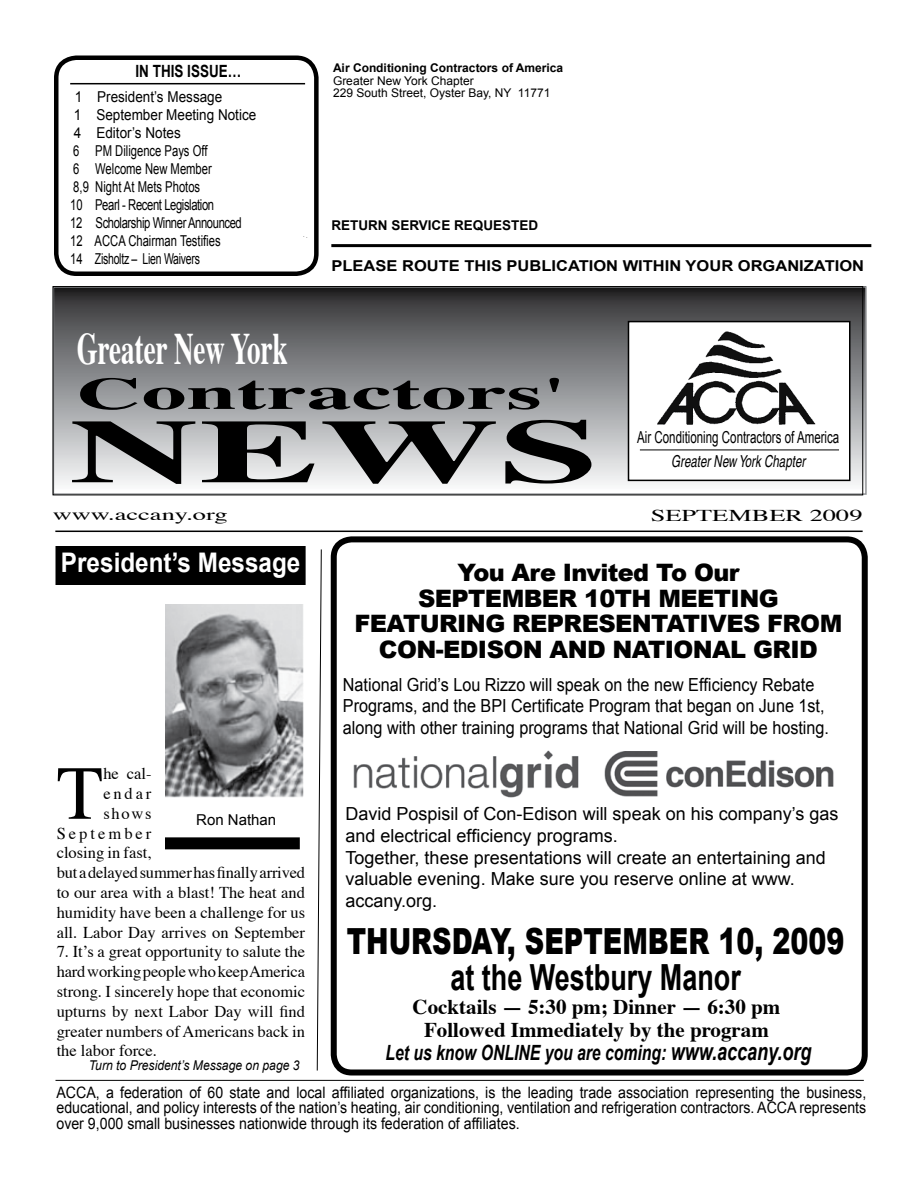
<style>
.page{position:relative;width:918px;height:1188px;background:#fff}
.page>*{position:absolute;margin:0;border:0;box-sizing:border-box;transform-origin:0 0}
.t1{font:700 90px "Times";color:#000;scale:2 1}
.t2{font:76.35px "Times";color:#000}
.t3{font:700 45px "Times";color:#fff;scale:.6 1}
.t4{font:700 45px "Times";color:#000;scale:2 1}
.t5{font:900 36px "Arial";color:#000;scale:.75 1}
.t6{font:700 36px "Arial";color:#000;scale:.75 1}
.t7{font:700 27px "Arial";color:#fff;scale:.9 1}
.t8{font:900 24px/25.5px "Arial";letter-spacing:-.025em;color:#000;text-align:center}
.t9{font:700 21px/22.5px "Times";color:#000;text-align:center}
.t10{font:italic 700 21px "Arial";color:#000;scale:.75 1}
.t11{font:18px/21.6px "Arial";color:#000}
.t12{font:18px/21.6px "Arial";color:#000;scale:.9 1}
.t13{font:700 16.8px "Arial";color:#000;scale:.8 1}
.t14{font:16.5px/19.8px "Times";color:#000;text-align:justify}
.t15{font:16.5px "Arial";color:#000;scale:.7 1}
.t16{font:16.5px "Times";color:#000;scale:1.6 1}
.t17{font:italic 16.5px "Helvetica";color:#000;scale:.7 1}
.t18{font:16.5px "Times";letter-spacing:.185em;color:#000}
.t19{font:15.75px/15.8px "Arial";color:#000;text-align:justify;scale:.9 1}
.t20{font:15px/18px "Arial";color:#000;scale:.9 1}
.t21{font:700 15px "Arial";color:#000;scale:1.1 1}
.t22{font:15px "Arial";color:#000}
.t23{font:italic 13.5px "Arial";color:#000;scale:.9 1}
.t24{font:700 13.5px "Arial";color:#000}
.t25{font:12px/12.8px "Arial";color:#000}
.t26{font:700 12px "Arial";color:#000}
.s1{font-size:24px}
</style>
<div class="page">
<hr style="left:56px;top:1080px;width:808px;height:1px;background:#000">
<hr style="left:331px;top:244px;width:540px;height:3px;background:#000">
<hr style="left:55px;top:531px;width:808px;height:1px;background:#000">
<div style="left:54px;top:56px;width:265px;height:220px;border:4px solid #000;border-radius:20px"></div>
<hr style="left:70px;top:83px;width:235px;height:1px;background:#000">
<svg style="left:56px;top:289px;width:808px;height:203px;background:#929395"></svg>
<div style="left:53px;top:286px;width:810px;height:209px;border:1px solid #000"></div>
<div style="left:628px;top:322px;width:222px;height:158px;background:#fff"></div>
<div style="left:628px;top:321px;width:222px;height:160px;border:2px solid #000"></div>
<img style="left:642px;top:331px;width:192px;height:119px">
<hr style="left:640px;top:450px;width:199px;height:1px;background:#000">
<img style="left:165px;top:604px;width:138px;height:194px">
<div style="left:165px;top:837px;width:135px;height:12px;background:#000"></div>
<div style="left:55px;top:545px;width:251px;height:41px;background:#000"></div>
<div style="left:54px;top:544px;width:253px;height:42px;border:2px solid #fff"></div>
<svg style="left:317px;top:549px;width:5px;height:522px"></svg>
<img style="left:353px;top:750px;width:226px;height:48px">
<img style="left:604px;top:752px;width:230px;height:45px">
<div style="left:331px;top:536px;width:537px;height:540px;border:6px solid #000;border-radius:18px"></div>
<p class="t13" style="left:136px;top:62px;width:134px">IN THIS ISSUE…</p>
<p class="t20" style="left:70px;top:87px;width:208px;text-indent:5px">1 President’s Message<br>1 September Meeting Notice<br>4 Editor’s Notes<br>6 PM Diligence Pays Off<br>6 Welcome New Member<br>8,9 Night At Mets Photos<br>10 Pearl - Recent Legislation<br>12 Scholarship Winner Announced<br>12 ACCA Chairman Testifies<br>14 Zisholtz – Lien Waivers</p>
<p class="t26" style="left:333px;top:61px;width:232px">Air Conditioning Contractors of America</p>
<p class="t25" style="left:333px;top:74px;width:219px">Greater New York Chapter<br>229 South Street, Oyster Bay, NY 11771</p>
<p class="t24" style="left:331px;top:218px;width:208px">RETURN SERVICE REQUESTED</p>
<p class="t21" style="left:332px;top:258px;width:486px">PLEASE ROUTE THIS PUBLICATION WITHIN YOUR ORGANIZATION</p>
<h3 class="t3" style="left:77px;top:306px;width:353px">Greater New York</h3>
<h3 class="t4" style="left:77px;top:351px;width:246px">Contractors'</h3>
<h1 class="t1" style="left:69px;top:366px;width:267px">NEWS</h1>
<p class="t15" style="left:637px;top:428px;width:290px">Air Conditioning Contractors of America</p>
<p class="t17" style="left:671px;top:452px;width:193px">Greater New York Chapter</p>
<p class="t16" style="left:53px;top:499px;width:111px">www.accany.org</p>
<p class="t16" style="left:651px;top:500px;width:134px">SEPTEMBER 2009</p>
<h3 class="t7" style="left:61px;top:548px;width:268px">President’s Message</h3>
<h2 class="t2" style="left:57px;top:722px;width:48px">T</h2>
<p class="t14" style="left:103px;top:762px;width:50px">he cal-</p>
<p class="t14" style="left:103px;top:782px;width:50px">endar</p>
<p class="t14" style="left:103px;top:802px;width:50px">shows</p>
<p class="t18" style="left:57px;top:818px;width:96px">September</p>
<p class="t14" style="left:57px;top:842px;width:96px">closing in fast,</p>
<p class="t14" style="left:57px;top:861px;width:250px">but a delayed summer has finally arrived</p>
<p class="t14" style="left:57px;top:881px;width:250px">to our area with a blast! The heat and</p>
<p class="t14" style="left:57px;top:901px;width:250px">humidity have been a challenge for us</p>
<p class="t14" style="left:57px;top:921px;width:250px">all. Labor Day arrives on September</p>
<p class="t14" style="left:57px;top:941px;width:250px">7. It’s a great opportunity to salute the hard working people who keep America strong. I sincerely hope that economic upturns by next Labor Day will find greater numbers of Americans back in the labor force.</p>
<p class="t22" style="left:196px;top:812px;width:82px">Ron Nathan</p>
<p class="t23" style="left:89px;top:1058px;width:236px">Turn to President’s Message on page 3</p>
<h3 class="t8" style="left:354px;top:560px;width:489px">You Are Invited To Our<br>SEPTEMBER 10TH MEETING<br>FEATURING REPRESENTATIVES FROM<br>CON-EDISON AND NATIONAL GRID</h3>
<p class="t12" style="left:343px;top:674px;width:542px">National Grid’s Lou Rizzo will speak on the new Efficiency Rebate<br>Programs, and the BPI Certificate Program that began on June 1st, along with other training programs that National Grid will be hosting.</p>
<p class="t11" style="left:346px;top:803px;width:494px">David Pospisil of Con-Edison will speak on his company’s gas and electrical efficiency programs.<br>Together, these presentations will create an entertaining and valuable evening. Make sure you reserve online at www. accany.org.</p>
<h3 class="t5" style="left:347px;top:921px;width:665px">THURSDAY, SEPTEMBER 10, 2009</h3>
<h3 class="t6" style="left:450px;top:957px;width:389px">at the Westbury Manor</h3>
<p class="t9" style="left:413px;top:994px;width:369px">Cocktails — 5:30 pm; Dinner — 6:30 pm<br>Followed Immediately by the program</p>
<p class="t10" style="left:385px;top:1041px;width:569px">Let us know ONLINE you are coming: <span class="s1">www.accany.org</span></p>
<p class="t19" style="left:56px;top:1084px;width:901px">ACCA, a federation of 60 state and local affiliated organizations, is the leading trade association representing the business, educational, and policy interests of the nation’s heating, air conditioning, ventilation and refrigeration contractors. ACCA represents over 9,000 small businesses nationwide through its federation of affiliates.</p>
</div>
